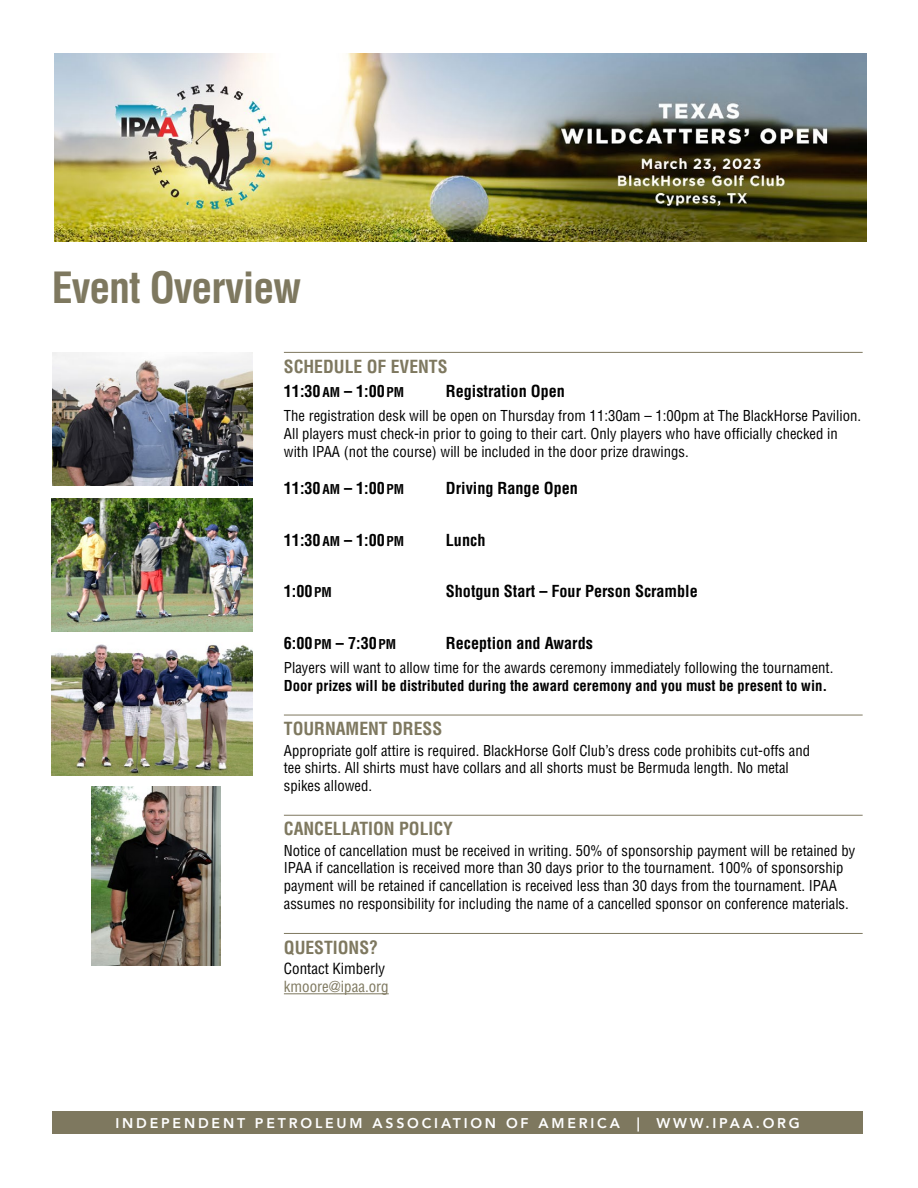
<style>
.page{position:relative;width:918px;height:1188px;background:#fff}
.page>*{position:absolute;margin:0;border:0;box-sizing:border-box;transform-origin:0 0}
.t1{font:700 condensed 42px "Helvetica LT Std";letter-spacing:-.025em;color:#7e785f}
.t2{font:700 condensed 17.7px "Helvetica LT Std";color:#7e785f}
.t3{font:700 condensed 16.2px "Helvetica LT Std";color:#000}
.t4{font:condensed 15px "Helvetica LT Std";color:#000}
.t5{font:condensed 15px "Helvetica LT Std";color:#7e785f}
.t6{font:condensed 14.7px/17.7px "Helvetica LT Std";color:#000}
.t7{font:700 condensed 14.7px "Helvetica LT Std";color:#000}
.t8{font:800 14.1px "Avenir";letter-spacing:.2em;color:#fff}
.s1{font-size:13.2px}
.s2{font-size:18px}
</style>
<div class="page">
<div style="left:53px;top:1111px;width:810px;height:23px;background:#7e785f"></div>
<img style="left:54px;top:54px;width:812px;height:187px">
<hr style="left:284px;top:352px;width:579px;height:1px;background:#7e785f">
<hr style="left:284px;top:715px;width:579px;height:1px;background:#7e785f">
<hr style="left:284px;top:815px;width:579px;height:1px;background:#7e785f">
<hr style="left:284px;top:933px;width:579px;height:1px;background:#7e785f">
<hr style="left:284px;top:993px;width:105px;height:1px;background:#7e785f">
<img style="left:53px;top:352px;width:200px;height:134px">
<img style="left:91px;top:786px;width:130px;height:180px">
<img style="left:52px;top:498px;width:200px;height:134px">
<img style="left:52px;top:644px;width:200px;height:132px">
<h1 class="t1" style="left:52px;top:261px;width:251px">Event Overview</h1>
<p class="t2" style="left:284px;top:355px;width:165px">SCHEDULE OF EVENTS</p>
<p class="t3" style="left:284px;top:381px;width:122px">11:30<span class="s1">AM</span> – 1:00<span class="s1">PM</span></p>
<p class="t3" style="left:446px;top:381px;width:121px">Registration Open</p>
<p class="t6" style="left:284px;top:407px;width:579px">The registration desk will be open on Thursday from 11:30am – 1:00pm at The BlackHorse Pavilion.<br>All players must check-in prior to going to their cart. Only players who have officially checked in with IPAA (not the course) will be included in the door prize drawings.</p>
<p class="t3" style="left:284px;top:478px;width:122px">11:30<span class="s1">AM</span> – 1:00<span class="s1">PM</span></p>
<p class="t3" style="left:446px;top:478px;width:134px">Driving Range Open</p>
<p class="t3" style="left:284px;top:530px;width:122px">11:30<span class="s1">AM</span> – 1:00<span class="s1">PM</span></p>
<p class="t3" style="left:446px;top:530px;width:41px">Lunch</p>
<p class="t3" style="left:284px;top:581px;width:50px">1:00<span class="s1">PM</span></p>
<p class="t3" style="left:446px;top:581px;width:253px">Shotgun Start – Four Person Scramble</p>
<p class="t3" style="left:284px;top:633px;width:114px">6:00<span class="s1">PM</span> – 7:30<span class="s1">PM</span></p>
<p class="t3" style="left:446px;top:633px;width:149px">Reception and Awards</p>
<p class="t6" style="left:284px;top:659px;width:551px">Players will want to allow time for the awards ceremony immediately following the tournament.</p>
<p class="t7" style="left:284px;top:676px;width:545px">Door prizes will be distributed during the award ceremony and you must be present to win.</p>
<p class="t2" style="left:284px;top:718px;width:160px">TOURNAMENT DRESS</p>
<p class="t6" style="left:284px;top:741px;width:528px">Appropriate golf attire is required. BlackHorse Golf Club’s dress code prohibits cut-offs and tee shirts. All shirts must have collars and all shorts must be Bermuda length. No metal spikes allowed.</p>
<p class="t2" style="left:284px;top:818px;width:171px">CANCELLATION POLICY</p>
<p class="t6" style="left:284px;top:841px;width:573px">Notice of cancellation must be received in writing. 50% of sponsorship payment will be retained by IPAA if cancellation is received more than 30 days prior to the tournament. 100% of sponsorship payment will be retained if cancellation is received less than 30 days from the tournament. IPAA assumes no responsibility for including the name of a cancelled sponsor on conference materials.</p>
<p class="t2" style="left:284px;top:936px;width:96px">QUESTIONS<span class="s2">?</span></p>
<p class="t4" style="left:284px;top:959px;width:103px">Contact Kimberly</p>
<p class="t5" style="left:284px;top:977px;width:106px">kmoore@ipaa.org</p>
<p class="t8" style="left:115px;top:1112px;width:686px">INDEPENDENT PETROLEUM ASSOCIATION OF AMERICA | WWW.IPAA.ORG</p>
</div>
